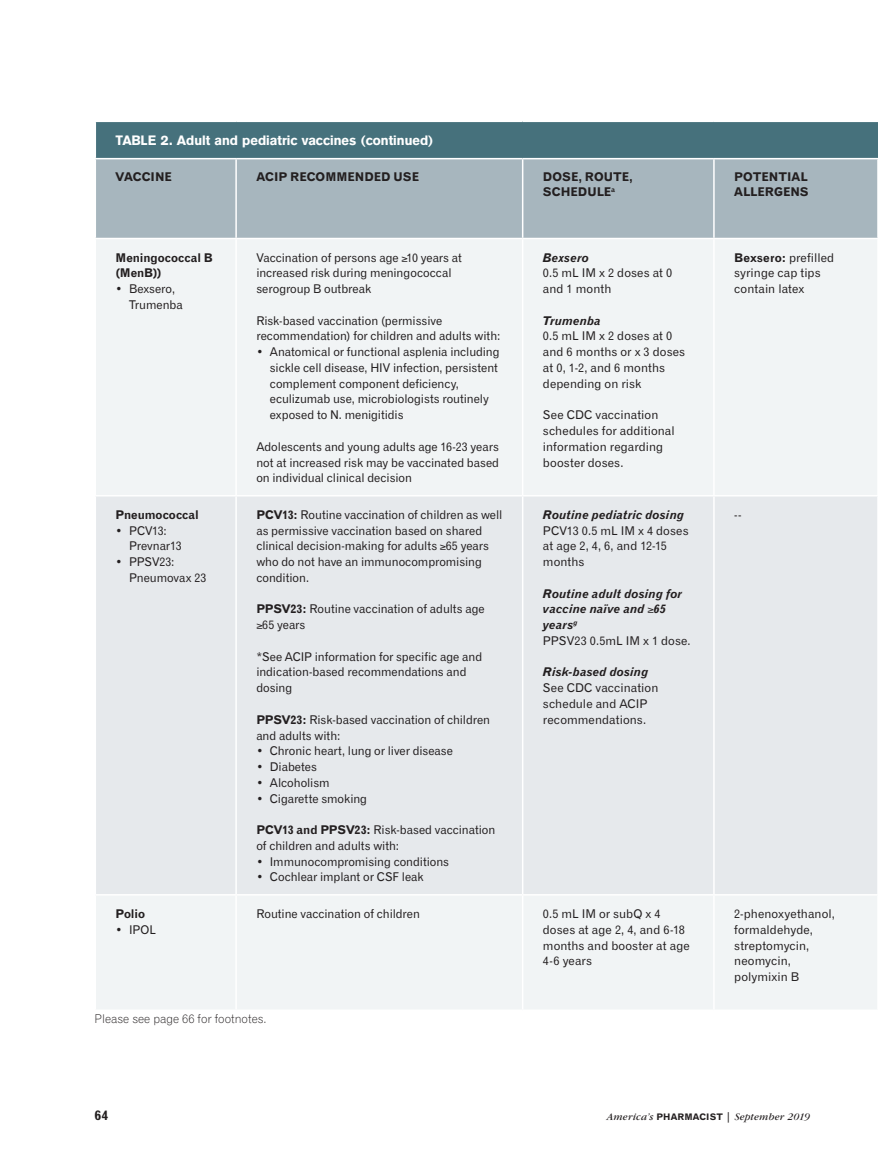
<style>
.page{position:relative;width:878px;height:1175px;background:#fff}
.page>*{position:absolute;margin:0;border:0;box-sizing:border-box;transform-origin:0 0}
.Dept_Text{font:13.5px "Gothic 725 BT Black A";color:#fff}
.t1{font:13.5px "Gothic 720 BT Bold B";color:#231f20}
.t2{font:12px/15.8px "Gothic 720 BT Roman B";color:#231f20}
.t3{font:12px/15.8px "Gothic 720 BT Bold B";letter-spacing:.005em;color:#231f20}
.t4{font:12px/15.8px "Gothic 720 BT Bold Italic B";letter-spacing:.005em;color:#231f20}
.t5{font:12px "Gothic 720 BT Light B";color:#231f20}
.t6{font:italic 10.5px "Garamond";letter-spacing:.02em;color:#231f20}
.s1{font-family:"Gothic 720 BT Bold B"}
.s2{font-family:"Gothic 720 BT Bold B";font-style:normal;font-size:9px}
.s3{font-weight:700;font-style:normal}
</style>
<div class="page">
<div style="left:95px;top:121px;width:783px;height:38px;background:#46717c"></div>
<div style="left:96px;top:159px;width:781px;height:79px;background:#a7b6be"></div>
<div style="left:96px;top:239px;width:781px;height:770px;background:#f1f4f5"></div>
<div style="left:96px;top:496px;width:781px;height:398px;background:#e6e9ec"></div>
<hr style="left:94px;top:121px;width:142px;height:1px;background:#fff">
<hr style="left:94px;top:122px;width:2px;height:36px;background:#fff">
<hr style="left:236px;top:121px;width:286px;height:1px;background:#fff">
<hr style="left:522px;top:121px;width:192px;height:1px;background:#fff">
<hr style="left:714px;top:121px;width:164px;height:1px;background:#fff">
<hr style="left:94px;top:158px;width:142px;height:1px;background:#fff">
<hr style="left:236px;top:158px;width:286px;height:1px;background:#fff">
<hr style="left:235px;top:159px;width:2px;height:79px;background:#fff">
<hr style="left:522px;top:158px;width:192px;height:1px;background:#fff">
<hr style="left:522px;top:159px;width:1px;height:79px;background:#fff">
<hr style="left:714px;top:158px;width:164px;height:1px;background:#fff">
<hr style="left:713px;top:159px;width:1px;height:79px;background:#fff">
<hr style="left:235px;top:239px;width:2px;height:256px;background:#fff">
<hr style="left:522px;top:239px;width:1px;height:256px;background:#fff">
<hr style="left:713px;top:239px;width:1px;height:256px;background:#fff">
<hr style="left:94px;top:495px;width:142px;height:1px;background:#fff">
<hr style="left:236px;top:495px;width:286px;height:1px;background:#fff">
<hr style="left:235px;top:496px;width:2px;height:398px;background:#fff">
<hr style="left:522px;top:495px;width:192px;height:1px;background:#fff">
<hr style="left:522px;top:496px;width:1px;height:398px;background:#fff">
<hr style="left:714px;top:495px;width:164px;height:1px;background:#fff">
<hr style="left:713px;top:496px;width:1px;height:398px;background:#fff">
<hr style="left:94px;top:894px;width:142px;height:1px;background:#fff">
<hr style="left:236px;top:894px;width:286px;height:1px;background:#fff">
<hr style="left:235px;top:895px;width:2px;height:114px;background:#fff">
<hr style="left:522px;top:894px;width:192px;height:1px;background:#fff">
<hr style="left:522px;top:895px;width:1px;height:114px;background:#fff">
<hr style="left:714px;top:894px;width:164px;height:1px;background:#fff">
<hr style="left:713px;top:895px;width:1px;height:114px;background:#fff">
<p class="Dept_Text" style="left:116px;top:132px;width:319px">TABLE 2. Adult and pediatric vaccines (continued)</p>
<p class="t3" style="left:116px;top:168px;width:58px">VACCINE</p>
<p class="t3" style="left:256px;top:168px;width:164px">ACIP RECOMMENDED USE</p>
<p class="t3" style="left:543px;top:168px;width:91px">DOSE, ROUTE,<br>SCHEDULE<sup>a</sup></p>
<p class="t3" style="left:734px;top:168px;width:76px">POTENTIAL<br>ALLERGENS</p>
<p class="t3" style="left:116px;top:249px;width:99px">Meningococcal B (MenB))</p>
<p class="t2" style="left:129px;top:281px;width:55px;text-indent:-14px">• Bexsero,<br>Trumenba</p>
<p class="t3" style="left:116px;top:506px;width:85px">Pneumococcal</p>
<p class="t2" style="left:129px;top:522px;width:54px;text-indent:-14px">• PCV13:<br>Prevnar13</p>
<p class="t2" style="left:129px;top:554px;width:79px;text-indent:-14px">• PPSV23:<br>Pneumovax 23</p>
<p class="t2" style="left:256px;top:249px;width:207px">Vaccination of persons age ≥10 years at increased risk during meningococcal serogroup B outbreak</p>
<p class="t2" style="left:256px;top:312px;width:245px">Risk-based vaccination (permissive recommendation) for children and adults with:</p>
<p class="t2" style="left:270px;top:344px;width:231px;text-indent:-14px">• Anatomical or functional asplenia including sickle cell disease, HIV infection, persistent complement component deficiency, eculizumab use, microbiologists routinely exposed to N. menigitidis</p>
<p class="t2" style="left:256px;top:438px;width:244px;text-align:justify">Adolescents and young adults age 16-23 years not at increased risk may be vaccinated based on individual clinical decision</p>
<p class="t2" style="left:256px;top:506px;width:247px"><span class="s1">PCV13:</span> Routine vaccination of children as well as permissive vaccination based on shared clinical decision-making for adults ≥65 years who do not have an immunocompromising condition.</p>
<p class="t2" style="left:256px;top:601px;width:230px"><span class="s1">PPSV23:</span> Routine vaccination of adults age ≥65 years</p>
<p class="t2" style="left:256px;top:648px;width:227px">*See ACIP information for specific age and indication-based recommendations and dosing</p>
<p class="t2" style="left:256px;top:711px;width:235px"><span class="s1">PPSV23:</span> Risk-based vaccination of children and adults with:</p>
<p class="t2" style="left:256px;top:743px;width:198px">• Chronic heart, lung or liver disease</p>
<p class="t2" style="left:256px;top:758px;width:62px">• Diabetes</p>
<p class="t2" style="left:256px;top:774px;width:75px">• Alcoholism</p>
<p class="t2" style="left:256px;top:790px;width:112px">• Cigarette smoking</p>
<p class="t2" style="left:256px;top:821px;width:240px"><span class="s1">PCV13 and PPSV23:</span> Risk-based vaccination of children and adults with:</p>
<p class="t2" style="left:256px;top:853px;width:194px">• Immunocompromising conditions</p>
<p class="t2" style="left:256px;top:869px;width:169px">• Cochlear implant or CSF leak</p>
<p class="t4" style="left:543px;top:249px;width:48px">Bexsero</p>
<p class="t2" style="left:543px;top:265px;width:131px">0.5 mL IM x 2 doses at 0 and 1 month</p>
<p class="t4" style="left:543px;top:312px;width:59px">Trumenba</p>
<p class="t2" style="left:543px;top:328px;width:144px">0.5 mL IM x 2 doses at 0 and 6 months or x 3 doses at 0, 1-2, and 6 months depending on risk</p>
<p class="t2" style="left:543px;top:407px;width:133px">See CDC vaccination schedules for additional information regarding booster doses.</p>
<p class="t4" style="left:543px;top:506px;width:143px">Routine pediatric dosing</p>
<p class="t2" style="left:543px;top:522px;width:147px">PCV13 0.5 mL IM x 4 doses at age 2, 4, 6, and 12-15 months</p>
<p class="t4" style="left:543px;top:585px;width:141px">Routine adult dosing for vaccine naïve and ≥65 years<sup>g</sup></p>
<p class="t2" style="left:543px;top:632px;width:149px">PPSV23 0.5mL IM x 1 dose.</p>
<p class="t4" style="left:543px;top:664px;width:107px">Risk-based dosing</p>
<p class="t2" style="left:543px;top:680px;width:117px">See CDC vaccination schedule and ACIP recommendations.</p>
<p class="t2" style="left:734px;top:249px;width:101px"><span class="s1">Bexsero:</span> prefilled syringe cap tips contain latex</p>
<p class="t2" style="left:734px;top:506px;width:9px">--</p>
<p class="t2" style="left:256px;top:905px;width:165px">Routine vaccination of children</p>
<p class="t2" style="left:543px;top:905px;width:148px">0.5 mL IM or subQ x 4 doses at age 2, 4, and 6-18 months and booster at age<br>4-6 years</p>
<p class="t2" style="left:734px;top:905px;width:102px">2-phenoxyethanol, formaldehyde, streptomycin, neomycin, polymixin B</p>
<p class="t5" style="left:94px;top:1011px;width:174px">Please see page 66 for footnotes.</p>
<p class="t3" style="left:116px;top:905px;width:31px">Polio</p>
<p class="t2" style="left:116px;top:921px;width:42px">• IPOL</p>
<p class="t1" style="left:94px;top:1107px;width:15px">64</p>
<p class="t6" style="left:606px;top:1111px;width:205px">America’s <span class="s2">PHARMACIST</span> <span class="s3">|</span> September 2019</p>
</div>
